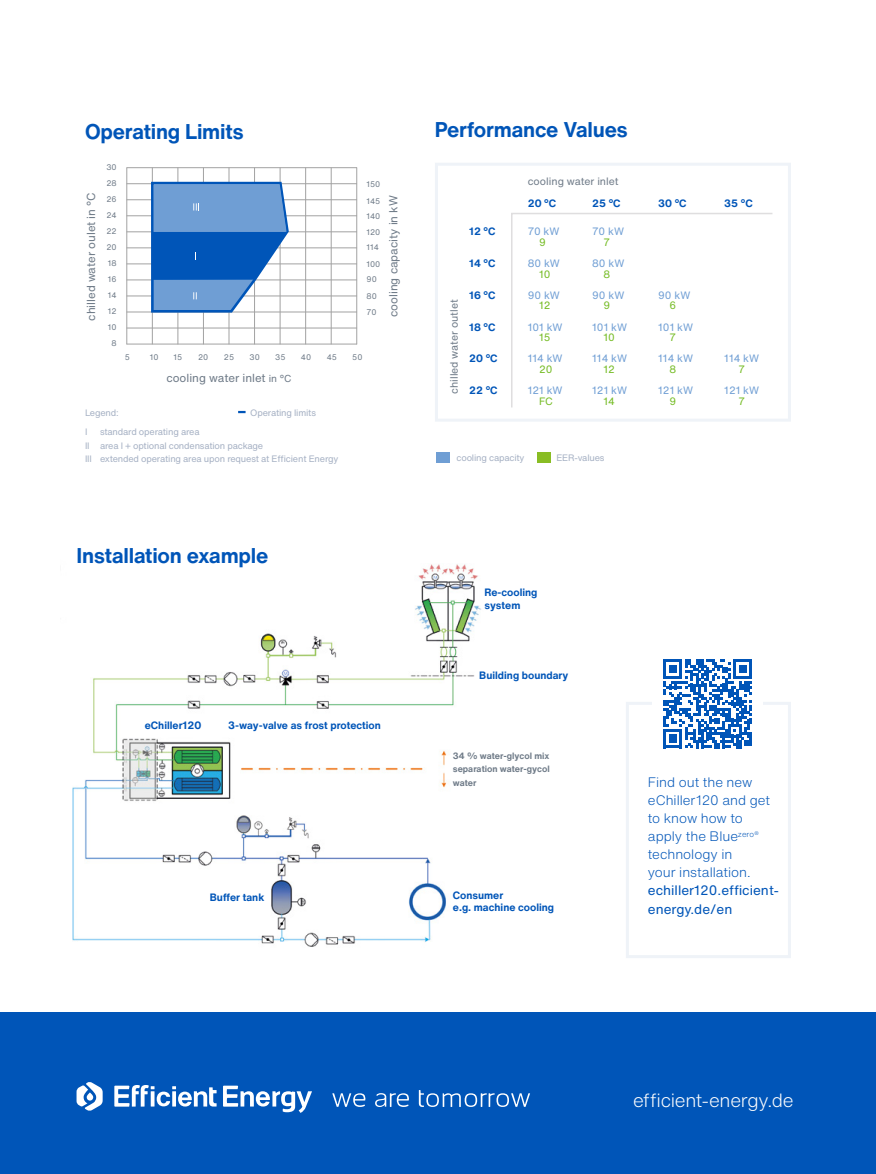
<style>
.page{position:relative;width:876px;height:1174px;background:#fff}
.page>*{position:absolute;margin:0;border:0;box-sizing:border-box;transform-origin:0 0}
.t1{font:700 21px "Helvetica Now Text";letter-spacing:-.01em;color:#0055b8}
.t2{font:300 18.9px "Helvetica Now Text";letter-spacing:-.015em;color:#fff}
.t3{font:300 13.5px/18px "Helvetica Now Text";color:#0055b8}
.t4{font:13.5px/18px "Helvetica Now Text";color:#0055b8}
.t5{font:11.55px "Helvetica Now Text";color:#6f7b88}
.t6{font:700 10.5px/12.8px "Helvetica Now Text";color:#0055b8}
.t7{font:10.5px "Helvetica Now Text";color:#6f9ed4}
.t8{font:10.5px "Helvetica Now Text";color:#6f7b88}
.t9{font:10.5px "Helvetica Now Text";color:#74bb23}
.t10{font:9.15px/13.4px "Helvetica Now Text";letter-spacing:-.02em;color:#a6b1c4}
.t11{font:700 9px/13.5px "Helvetica Now Text";color:#6f7b88;text-align:justify}
.t12{font:8.1px/15.9px "Helvetica Now Text";color:#6f7b88}
.s1{font-size:10.05px}
</style>
<div class="page">
<img style="left:72px;top:564px;width:409px;height:383px">
<div style="left:192px;top:891px;width:72px;height:9px;background:#fff"></div>
<div style="left:453px;top:750px;width:160px;height:35px;background:#fff"></div>
<div style="left:0;top:1012px;width:876px;height:162px;background:#0055b8"></div>
<svg style="left:332px;top:1093px;width:34px;height:14px"></svg>
<svg style="left:419px;top:1090px;width:111px;height:17px"></svg>
<svg style="left:375px;top:1093px;width:34px;height:14px"></svg>
<svg style="left:114px;top:1085px;width:103px;height:21px"></svg>
<svg style="left:223px;top:1085px;width:89px;height:27px"></svg>
<svg style="left:77px;top:1082px;width:26px;height:28px"></svg>
<div style="left:435px;top:163px;width:356px;height:258px;background:#fff;border:3px solid #eff3f8"></div>
<svg style="left:511px;top:213px;width:262px;height:195px"></svg>
<hr style="left:127px;top:167px;width:230px;height:1px;background:#a2a2a2">
<hr style="left:126px;top:168px;width:1px;height:176px;background:#a2a2a2">
<hr style="left:152px;top:168px;width:1px;height:176px;background:#a2a2a2">
<hr style="left:178px;top:168px;width:1px;height:176px;background:#a2a2a2">
<hr style="left:203px;top:168px;width:1px;height:176px;background:#a2a2a2">
<hr style="left:229px;top:168px;width:1px;height:176px;background:#a2a2a2">
<hr style="left:254px;top:168px;width:1px;height:176px;background:#a2a2a2">
<hr style="left:280px;top:168px;width:1px;height:176px;background:#a2a2a2">
<hr style="left:305px;top:168px;width:1px;height:176px;background:#a2a2a2">
<hr style="left:331px;top:168px;width:1px;height:176px;background:#a2a2a2">
<hr style="left:356px;top:168px;width:1px;height:176px;background:#a2a2a2">
<hr style="left:127px;top:183px;width:230px;height:1px;background:#a2a2a2">
<hr style="left:127px;top:199px;width:230px;height:1px;background:#a2a2a2">
<hr style="left:127px;top:215px;width:230px;height:1px;background:#a2a2a2">
<hr style="left:127px;top:231px;width:230px;height:1px;background:#a2a2a2">
<hr style="left:127px;top:247px;width:230px;height:1px;background:#a2a2a2">
<hr style="left:127px;top:264px;width:230px;height:1px;background:#a2a2a2">
<hr style="left:127px;top:280px;width:230px;height:1px;background:#a2a2a2">
<hr style="left:127px;top:296px;width:230px;height:1px;background:#a2a2a2">
<hr style="left:127px;top:312px;width:230px;height:1px;background:#a2a2a2">
<hr style="left:127px;top:328px;width:230px;height:1px;background:#a2a2a2">
<hr style="left:127px;top:344px;width:230px;height:1px;background:#a2a2a2">
<svg style="left:150px;top:180px;width:140px;height:134px"></svg>
<svg style="left:238px;top:411px;width:8px;height:2px"></svg>
<div style="left:436px;top:452px;width:14px;height:10px;background:#6f9ed4"></div>
<div style="left:537px;top:452px;width:14px;height:10px;background:#89bd24"></div>
<div style="left:626px;top:702px;width:165px;height:256px;background:#fff;border:3px solid #eff3f8"></div>
<div style="left:653px;top:649px;width:110px;height:110px;background:#fff"></div>
<svg style="left:663px;top:659px;width:89px;height:89px"></svg>
<h1 class="t1" style="left:85px;top:115px;width:160px">Operating Limits</h1>
<h1 class="t1" style="left:435px;top:114px;width:195px">Performance Values</h1>
<p class="t5" style="left:82px;top:321px;width:130px;rotate:-90deg">chilled water oulet in °C</p>
<p class="t12" style="left:106px;top:159px;width:12px">30</p>
<p class="t12" style="left:106px;top:175px;width:12px">28</p>
<p class="t12" style="left:106px;top:191px;width:12px">26</p>
<p class="t12" style="left:106px;top:207px;width:12px">24</p>
<p class="t12" style="left:106px;top:223px;width:12px">22</p>
<p class="t12" style="left:106px;top:239px;width:12px">20</p>
<p class="t12" style="left:108px;top:255px;width:10px">18</p>
<p class="t12" style="left:108px;top:271px;width:10px">16</p>
<p class="t12" style="left:108px;top:287px;width:10px">14</p>
<p class="t12" style="left:108px;top:303px;width:10px">12</p>
<p class="t12" style="left:108px;top:319px;width:10px">10</p>
<p class="t12" style="left:112px;top:335px;width:7px">8</p>
<p class="t12" style="left:366px;top:176px;width:15px">150</p>
<p class="t12" style="left:366px;top:193px;width:15px">145</p>
<p class="t12" style="left:366px;top:208px;width:15px">140</p>
<p class="t12" style="left:366px;top:224px;width:15px">120<br>114<br>100</p>
<p class="t12" style="left:366px;top:270px;width:12px;line-height:17px">90<br>80</p>
<p class="t12" style="left:366px;top:303px;width:11px">70</p>
<p class="t12" style="left:125px;top:349px;width:7px">5</p>
<p class="t12" style="left:150px;top:349px;width:10px">10</p>
<p class="t12" style="left:173px;top:349px;width:10px">15</p>
<p class="t12" style="left:198px;top:349px;width:12px">20</p>
<p class="t12" style="left:224px;top:349px;width:12px">25</p>
<p class="t12" style="left:250px;top:349px;width:12px">30</p>
<p class="t12" style="left:275px;top:349px;width:12px">35</p>
<p class="t12" style="left:301px;top:349px;width:12px">40</p>
<p class="t12" style="left:327px;top:349px;width:12px">45</p>
<p class="t12" style="left:352px;top:349px;width:12px">50</p>
<p class="t5" style="left:166px;top:369px;width:127px">cooling water inlet <span class="s1">in °C</span></p>
<p class="t5" style="left:385px;top:317px;width:124px;rotate:-90deg">cooling capacity in kW</p>
<p class="t10" style="left:85px;top:405px;width:35px">Legend:</p>
<p class="t10" style="left:250px;top:405px;width:67px">Operating limits</p>
<p class="t10" style="left:85px;top:425px;width:4px">I</p>
<p class="t10" style="left:85px;top:425px;width:255px;text-indent:15px">standard operating area<br>II area I + optional condensation package<br>III extended operating area upon request at Efficient Energy</p>
<h1 class="t1" style="left:77px;top:540px;width:193px">Installation example</h1>
<p class="t6" style="left:145px;top:718px;width:58px">eChiller120</p>
<p class="t6" style="left:228px;top:718px;width:154px">3-way-valve as frost protection</p>
<p class="t6" style="left:210px;top:890px;width:56px">Buffer tank</p>
<p class="t8" style="left:446px;top:394px;width:96px;rotate:-90deg">chilled water outlet</p>
<p class="t8" style="left:528px;top:174px;width:92px">cooling water inlet</p>
<p class="t6" style="left:528px;top:196px;width:30px">20 °C</p>
<p class="t6" style="left:592px;top:196px;width:30px">25 °C</p>
<p class="t6" style="left:658px;top:196px;width:30px">30 °C</p>
<p class="t6" style="left:724px;top:196px;width:30px">35 °C</p>
<p class="t6" style="left:469px;top:225px;width:28px">12 °C</p>
<p class="t7" style="left:528px;top:223px;width:33px">70 kW</p>
<p class="t7" style="left:592px;top:223px;width:33px">70 kW</p>
<p class="t9" style="left:539px;top:234px;width:8px">9</p>
<p class="t9" style="left:604px;top:234px;width:8px">7</p>
<p class="t6" style="left:469px;top:256px;width:28px">14 °C</p>
<p class="t7" style="left:528px;top:255px;width:34px">80 kW</p>
<p class="t7" style="left:592px;top:255px;width:34px">80 kW</p>
<p class="t9" style="left:539px;top:266px;width:13px">10</p>
<p class="t9" style="left:604px;top:266px;width:8px">8</p>
<p class="t6" style="left:469px;top:288px;width:28px">16 °C</p>
<p class="t7" style="left:528px;top:287px;width:34px">90 kW</p>
<p class="t7" style="left:592px;top:287px;width:34px">90 kW</p>
<p class="t7" style="left:658px;top:287px;width:34px">90 kW</p>
<p class="t9" style="left:539px;top:298px;width:13px">12</p>
<p class="t9" style="left:604px;top:298px;width:8px">9</p>
<p class="t9" style="left:670px;top:298px;width:8px">6</p>
<p class="t6" style="left:469px;top:320px;width:28px">18 °C</p>
<p class="t7" style="left:528px;top:319px;width:36px">101 kW</p>
<p class="t7" style="left:592px;top:319px;width:36px">101 kW</p>
<p class="t7" style="left:658px;top:319px;width:36px">101 kW</p>
<p class="t9" style="left:539px;top:329px;width:13px">15</p>
<p class="t9" style="left:604px;top:329px;width:13px">10</p>
<p class="t9" style="left:670px;top:329px;width:8px">7</p>
<p class="t6" style="left:469px;top:352px;width:30px">20 °C</p>
<p class="t7" style="left:528px;top:351px;width:36px">114 kW</p>
<p class="t7" style="left:592px;top:351px;width:36px">114 kW</p>
<p class="t7" style="left:658px;top:351px;width:36px">114 kW</p>
<p class="t7" style="left:724px;top:351px;width:36px">114 kW</p>
<p class="t9" style="left:539px;top:361px;width:15px">20</p>
<p class="t9" style="left:604px;top:361px;width:13px">12</p>
<p class="t9" style="left:670px;top:361px;width:8px">8</p>
<p class="t9" style="left:738px;top:361px;width:8px">7</p>
<p class="t6" style="left:469px;top:384px;width:30px">22 °C</p>
<p class="t7" style="left:528px;top:382px;width:36px">121 kW</p>
<p class="t7" style="left:592px;top:382px;width:36px">121 kW</p>
<p class="t7" style="left:658px;top:382px;width:36px">121 kW</p>
<p class="t7" style="left:724px;top:382px;width:36px">121 kW</p>
<p class="t9" style="left:539px;top:393px;width:15px">FC</p>
<p class="t9" style="left:604px;top:393px;width:13px">14</p>
<p class="t9" style="left:670px;top:393px;width:8px">9</p>
<p class="t9" style="left:738px;top:393px;width:8px">7</p>
<p class="t10" style="left:456px;top:451px;width:70px">cooling capacity</p>
<p class="t10" style="left:556px;top:451px;width:50px">EER-values</p>
<p class="t6" style="left:484px;top:585px;width:55px">Re-cooling system</p>
<p class="t6" style="left:479px;top:669px;width:91px">Building boundary</p>
<p class="t11" style="left:453px;top:748px;width:98px">34 % water-glycol mix separation water-gycol water</p>
<p class="t6" style="left:453px;top:888px;width:103px">Consumer<br>e.g. machine cooling</p>
<h3 class="t3" style="left:648px;top:773px;width:124px">Find out the new eChiller120 and get to know how to apply the Blue<sup>zero® </sup>technology in<br>your installation.</h3>
<h3 class="t4" style="left:648px;top:881px;width:133px">echiller120.efficient&shy;energy.de/en</h3>
<h2 class="t2" style="left:633px;top:1085px;width:162px">efficient-energy.de</h2>
</div>
